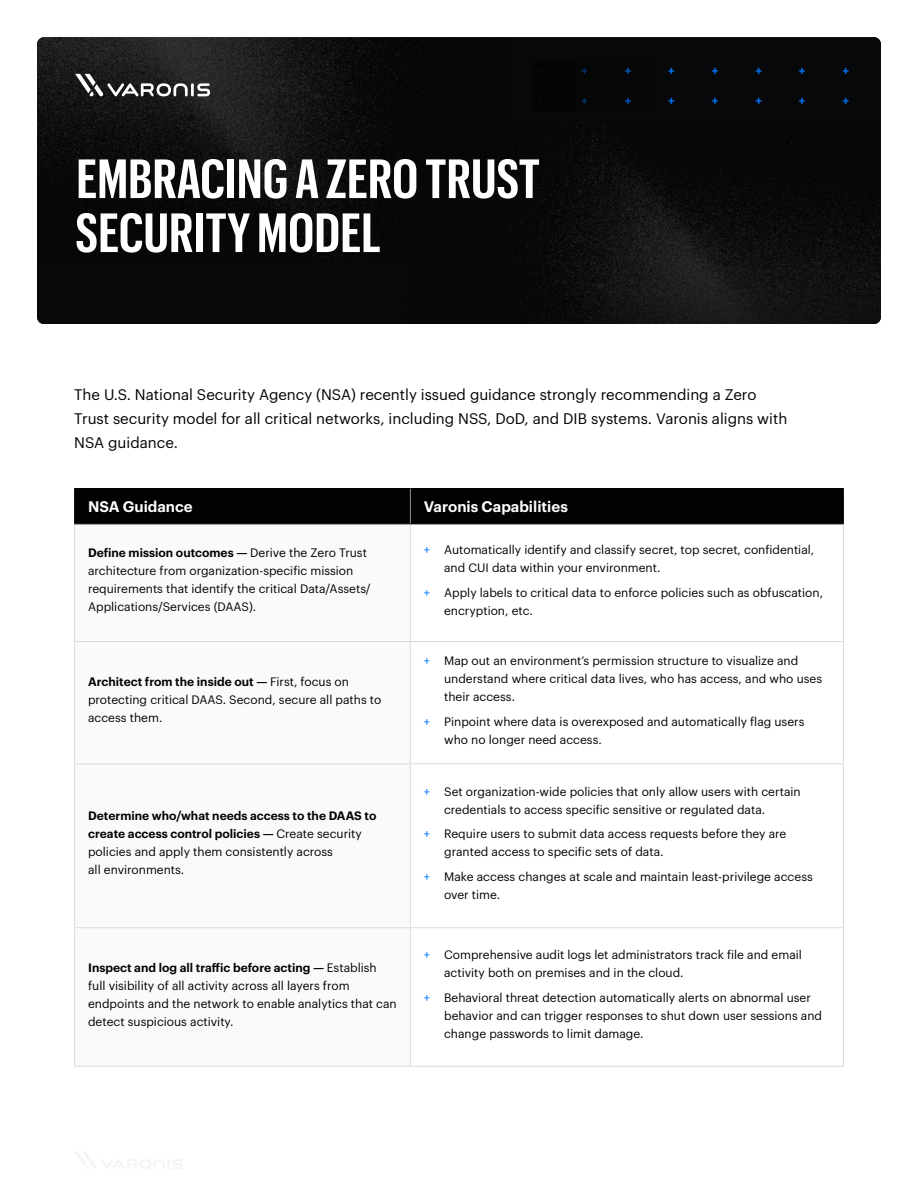
<style>
.page{position:relative;width:918px;height:1188px;background:#fff}
.page>*{position:absolute;margin:0;border:0;box-sizing:border-box;transform-origin:0 0}
.H2_All_Caps_Black{font:600 54px/54px "Graphik X Cond";color:#fff}
.Body_Black__10_16{font:15px/24px "Graphik LC";color:#010203}
.H4_Black{font:600 15px "Graphik LC";color:#fff}
.H4_Black-2{font:12px/18px "Graphik LC";color:#010203}
.t1{font:600 12px "Graphik LC";color:#07f}
.s1{font-weight:600}
.s2{color:#07f}
</style>
<div class="page">
<img style="left:37px;top:37px;width:844px;height:287px">
<svg style="left:75px;top:74px;width:135px;height:22px"></svg>
<div style="left:534px;top:61px;width:122px;height:51px;background:#040503"></div>
<div style="left:75px;top:489px;width:768px;height:34px;background:#010203"></div>
<svg style="left:75px;top:524px;width:335px;height:542px"></svg>
<hr style="left:410px;top:489px;width:1px;height:34px;background:#8d8e92">
<hr style="left:410px;top:524px;width:1px;height:117px;background:#dadbe1">
<hr style="left:74px;top:641px;width:336px;height:1px;background:#dadbe1">
<hr style="left:410px;top:641px;width:434px;height:1px;background:#dadbe1">
<hr style="left:410px;top:642px;width:1px;height:121px;background:#dadbe1">
<hr style="left:74px;top:763px;width:336px;height:1px;background:#dadbe1">
<hr style="left:410px;top:763px;width:434px;height:1px;background:#dadbe1">
<hr style="left:410px;top:764px;width:1px;height:163px;background:#dadbe1">
<hr style="left:74px;top:927px;width:336px;height:1px;background:#dadbe1">
<hr style="left:410px;top:927px;width:434px;height:1px;background:#dadbe1">
<hr style="left:410px;top:928px;width:1px;height:138px;background:#dadbe1">
<hr style="left:74px;top:524px;width:1px;height:117px;background:#dadbe1">
<hr style="left:843px;top:524px;width:1px;height:117px;background:#dadbe1">
<hr style="left:74px;top:642px;width:1px;height:121px;background:#dadbe1">
<hr style="left:843px;top:642px;width:1px;height:121px;background:#dadbe1">
<hr style="left:74px;top:764px;width:1px;height:163px;background:#dadbe1">
<hr style="left:843px;top:764px;width:1px;height:163px;background:#dadbe1">
<hr style="left:74px;top:928px;width:1px;height:138px;background:#dadbe1">
<hr style="left:843px;top:928px;width:1px;height:138px;background:#dadbe1">
<hr style="left:74px;top:1066px;width:336px;height:1px;background:#dadbe1">
<hr style="left:410px;top:1066px;width:434px;height:1px;background:#dadbe1">
<hr style="left:74px;top:488px;width:336px;height:1px;background:#010203">
<hr style="left:74px;top:489px;width:1px;height:34px;background:#010203">
<hr style="left:410px;top:488px;width:434px;height:1px;background:#010203">
<hr style="left:843px;top:489px;width:1px;height:34px;background:#010203">
<hr style="left:74px;top:523px;width:336px;height:1px;background:#010203">
<hr style="left:410px;top:523px;width:434px;height:1px;background:#010203">
<svg style="left:75px;top:1152px;width:107px;height:17px"></svg>
<p class="H2_All_Caps_Black" style="left:75px;top:148px;width:466px">EMBRACING A ZERO TRUST<br>SECURITY MODEL</p>
<p class="t1" style="left:581px;top:61px;width:8px">+</p>
<p class="t1" style="left:625px;top:61px;width:8px">+</p>
<p class="t1" style="left:668px;top:61px;width:8px">+</p>
<p class="t1" style="left:712px;top:61px;width:8px">+</p>
<p class="t1" style="left:755px;top:61px;width:8px">+</p>
<p class="t1" style="left:799px;top:61px;width:8px">+</p>
<p class="t1" style="left:843px;top:61px;width:8px">+</p>
<p class="t1" style="left:581px;top:92px;width:8px">+</p>
<p class="t1" style="left:625px;top:92px;width:8px">+</p>
<p class="t1" style="left:668px;top:92px;width:8px">+</p>
<p class="t1" style="left:712px;top:92px;width:8px">+</p>
<p class="t1" style="left:755px;top:92px;width:8px">+</p>
<p class="t1" style="left:799px;top:92px;width:8px">+</p>
<p class="t1" style="left:843px;top:92px;width:8px">+</p>
<p class="Body_Black__10_16" style="left:74px;top:382px;width:715px">The U.S. National Security Agency (NSA) recently issued guidance strongly recommending a Zero<br>Trust security model for all critical networks, including NSS, DoD, and DIB systems. Varonis aligns with<br>NSA guidance.</p>
<p class="H4_Black" style="left:88px;top:495px;width:106px">NSA Guidance</p>
<p class="H4_Black" style="left:424px;top:495px;width:145px">Varonis Capabilities</p>
<p class="H4_Black-2" style="left:88px;top:543px;width:284px"><span class="s1">Define mission outcomes —</span> Derive the Zero Trust architecture from organization-specific mission requirements that identify the critical Data/Assets/ Applications/Services (DAAS).</p>
<p class="H4_Black-2" style="left:444px;top:539px;width:372px;text-indent:-20px"><span class="s2">+</span> Automatically identify and classify secret, top secret, confidential, and CUI data within your environment.</p>
<p class="H4_Black-2" style="left:444px;top:582px;width:380px;text-indent:-20px"><span class="s2">+</span> Apply labels to critical data to enforce policies such as obfuscation, encryption, etc.</p>
<p class="H4_Black-2" style="left:88px;top:672px;width:295px"><span class="s1">Architect from the inside out —</span> First, focus on protecting critical DAAS. Second, secure all paths to access them.</p>
<p class="H4_Black-2" style="left:88px;top:806px;width:290px"><span class="s1">Determine who/what needs access to the DAAS to create access control policies —</span> Create security policies and apply them consistently across<br>all environments.</p>
<p class="H4_Black-2" style="left:88px;top:957px;width:310px"><span class="s1">Inspect and log all traffic before acting —</span> Establish full visibility of all activity across all layers from endpoints and the network to enable analytics that can detect suspicious activity.</p>
<p class="H4_Black-2" style="left:444px;top:650px;width:380px;text-indent:-20px"><span class="s2">+</span> Map out an environment’s permission structure to visualize and understand where critical data lives, who has access, and who uses their access.</p>
<p class="H4_Black-2" style="left:444px;top:711px;width:362px;text-indent:-20px"><span class="s2">+</span> Pinpoint where data is overexposed and automatically flag users who no longer need access.</p>
<p class="H4_Black-2" style="left:444px;top:781px;width:358px;text-indent:-20px"><span class="s2">+</span> Set organization-wide policies that only allow users with certain credentials to access specific sensitive or regulated data.</p>
<p class="H4_Black-2" style="left:444px;top:824px;width:344px;text-indent:-20px"><span class="s2">+</span> Require users to submit data access requests before they are granted access to specific sets of data.</p>
<p class="H4_Black-2" style="left:444px;top:867px;width:370px;text-indent:-20px"><span class="s2">+</span> Make access changes at scale and maintain least-privilege access over time.</p>
<p class="H4_Black-2" style="left:444px;top:945px;width:359px;text-indent:-20px"><span class="s2">+</span> Comprehensive audit logs let administrators track file and email activity both on premises and in the cloud.</p>
<p class="H4_Black-2" style="left:444px;top:988px;width:380px;text-indent:-20px"><span class="s2">+</span> Behavioral threat detection automatically alerts on abnormal user behavior and can trigger responses to shut down user sessions and change passwords to limit damage.</p>
</div>
